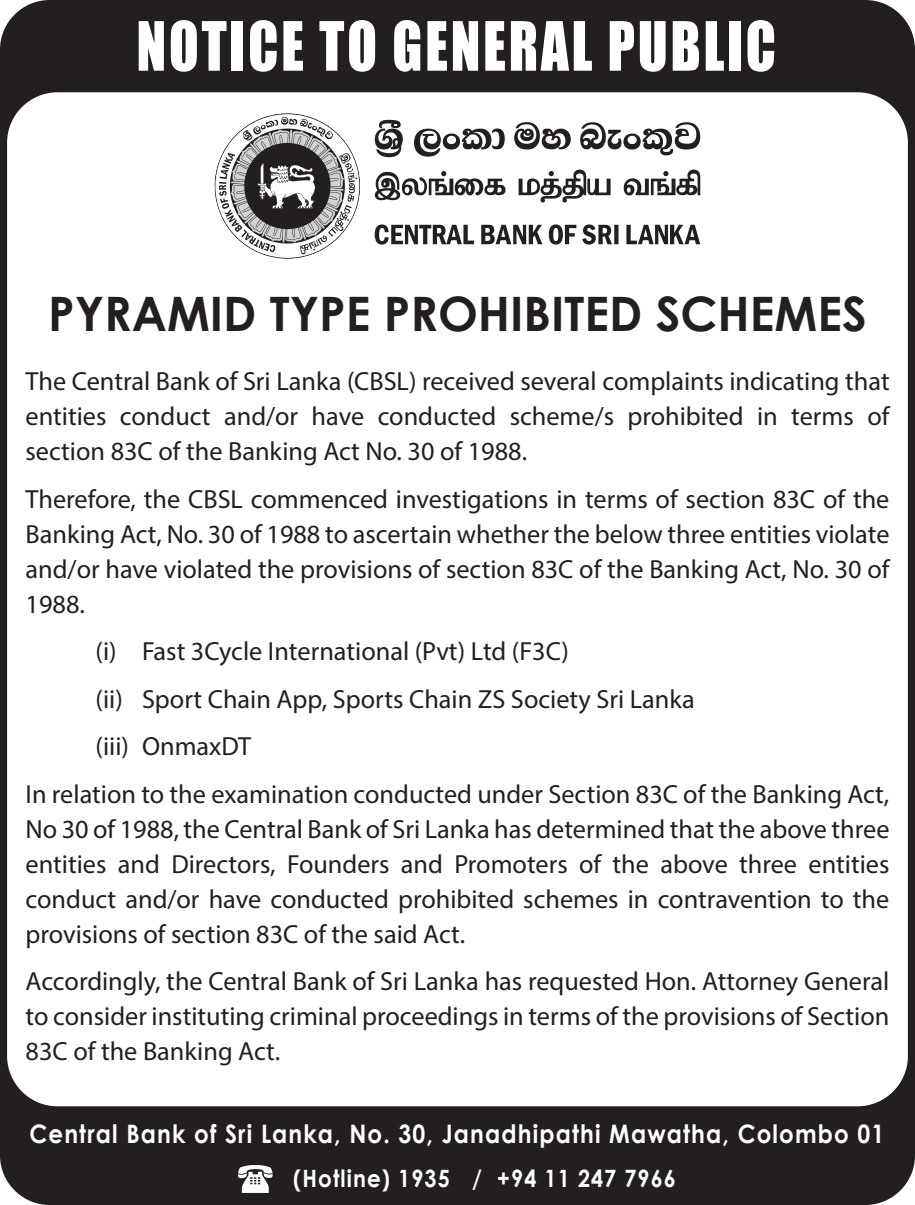
<style>
.page{position:relative;width:915px;height:1205px;background:#fff}
.page>*{position:absolute;margin:0;border:0;box-sizing:border-box;transform-origin:0 0}
.t1{font:62.75px "Impact";letter-spacing:.05em;color:#fff;scale:.87 1}
.t2{font:700 47.5px "Century Gothic";color:#231f20}
.t3{font:26.25px/35px "Myriad Pro";color:#231f20;text-align:justify}
.t4{font:700 25.5px "Century Gothic";letter-spacing:.05em;color:#fff;scale:.9 1}
.t5{font:700 24px "Century Gothic";letter-spacing:.05em;color:#fff;scale:.9 1}
</style>
<div class="page">
<div style="left:0;top:0;width:914px;height:1205px;background:#231f20;border-radius:50px"></div>
<div style="left:7px;top:92px;width:900px;height:1014px;background:#fff;border-radius:50px"></div>
<svg style="left:214px;top:113px;width:486px;height:146px"></svg>
<svg style="left:238px;top:1165px;width:34px;height:28px"></svg>
<h1 class="t1" style="left:136px;top:-3px;width:736px">NOTICE TO GENERAL PUBLIC</h1>
<h2 class="t2" style="left:48px;top:277px;width:819px">PYRAMID TYPE PROHIBITED SCHEMES</h2>
<p class="t3" style="left:26px;top:363px;width:865px">The Central Bank of Sri Lanka (CBSL) received several complaints indicating that entities conduct and/or have conducted scheme/s prohibited in terms of section 83C of the Banking Act No. 30 of 1988.</p>
<p class="t3" style="left:26px;top:481px;width:865px">Therefore, the CBSL commenced investigations in terms of section 83C of the Banking Act, No. 30 of 1988 to ascertain whether the below three entities violate and/or have violated the provisions of section 83C of the Banking Act, No. 30 of 1988.</p>
<p class="t3" style="left:96px;top:633px;width:474px">(i) Fast 3Cycle International (Pvt) Ltd (F3C)</p>
<p class="t3" style="left:96px;top:681px;width:600px">(ii) Sport Chain App, Sports Chain ZS Society Sri Lanka</p>
<p class="t3" style="left:96px;top:728px;width:157px">(iii) OnmaxDT</p>
<p class="t3" style="left:26px;top:776px;width:864px">In relation to the examination conducted under Section 83C of the Banking Act,</p>
<p class="t3" style="left:26px;top:811px;width:865px">No 30 of 1988, the Central Bank of Sri Lanka has determined that the above three entities and Directors, Founders and Promoters of the above three entities conduct and/or have conducted prohibited schemes in contravention to the provisions of section 83C of the said Act.</p>
<p class="t3" style="left:26px;top:963px;width:865px">Accordingly, the Central Bank of Sri Lanka has requested Hon. Attorney General to consider instituting criminal proceedings in terms of the provisions of Section 83C of the Banking Act.</p>
<p class="t4" style="left:29px;top:1114px;width:951px">Central Bank of Sri Lanka, No. 30, Janadhipathi Mawatha, Colombo 01</p>
<p class="t5" style="left:293px;top:1159px;width:426px">(Hotline) 1935 / +94 11 247 7966</p>
</div>
